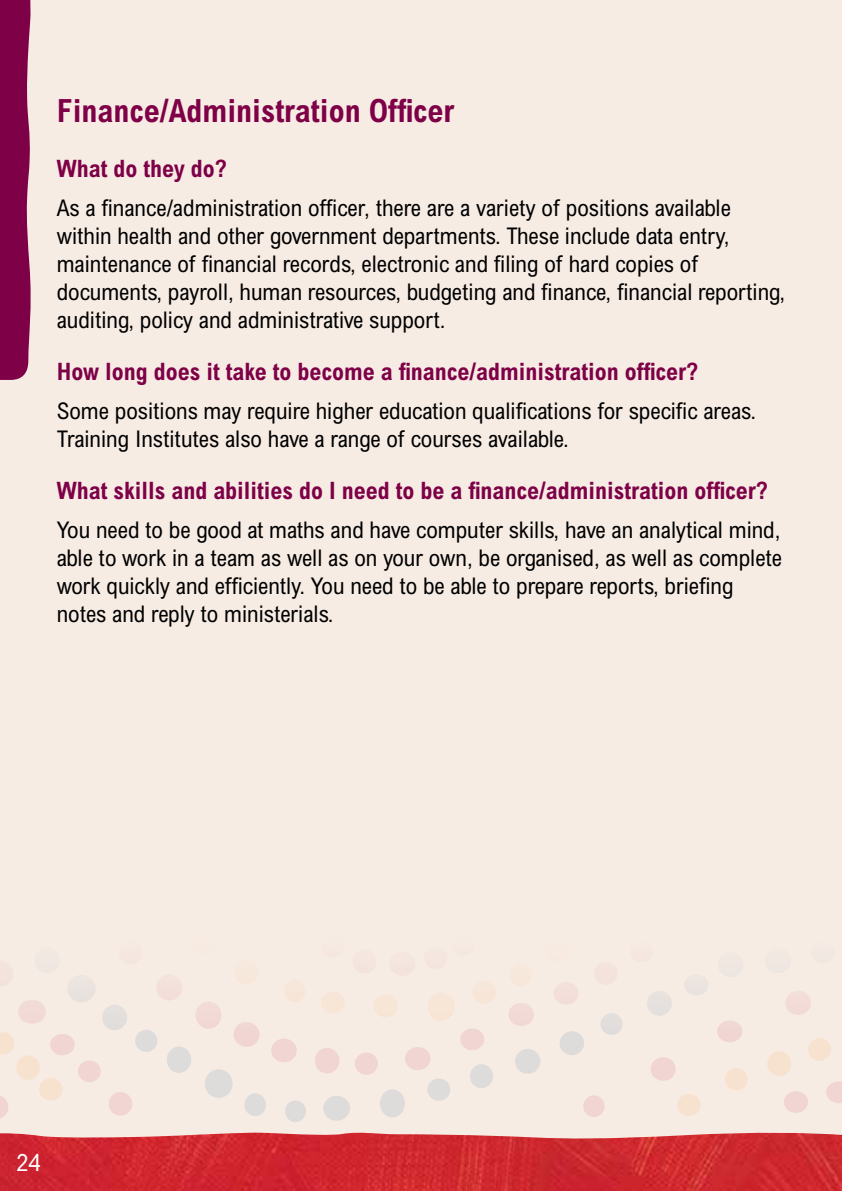
<style>
.page{position:relative;width:842px;height:1191px;background:#f7ece4}
.page>*{position:absolute;margin:0;border:0;box-sizing:border-box;transform-origin:0 0}
.t1{font:700 condensed 32px "Arial MT Std";color:#7e0047}
.t2{font:700 condensed 24px "Arial MT Std";color:#7e0047}
.t3{font:condensed 24px "Arial MT Std";color:#fff}
.t4{font:condensed 23px/28px "Arial MT Std";color:#000}
</style>
<div class="page">
<svg style="left:0;top:0;width:31px;height:380px;background:#871253"></svg>
<img style="left:0;top:1132px;width:842px;height:59px">
<div style="left:119px;top:939px;width:23px;height:25px;background:#f5e8e1;border-radius:50%"></div>
<div style="left:156px;top:974px;width:26px;height:26px;background:#f3e0db;border-radius:50%"></div>
<div style="left:195px;top:1001px;width:26px;height:27px;background:#f1dad6;border-radius:50%"></div>
<div style="left:234px;top:1021px;width:26px;height:26px;background:#f0d5d3;border-radius:50%"></div>
<div style="left:271px;top:1038px;width:26px;height:24px;background:#f0d5d3;border-radius:50%"></div>
<div style="left:315px;top:1047px;width:24px;height:26px;background:#f0d5d3;border-radius:50%"></div>
<div style="left:355px;top:1052px;width:23px;height:22px;background:#f0d5d3;border-radius:50%"></div>
<div style="left:405px;top:1047px;width:25px;height:23px;background:#f0d5d3;border-radius:50%"></div>
<div style="left:460px;top:1028px;width:24px;height:22px;background:#f0d5d3;border-radius:50%"></div>
<div style="left:508px;top:1002px;width:26px;height:24px;background:#f1dad6;border-radius:50%"></div>
<div style="left:553px;top:982px;width:26px;height:22px;background:#f3ded9;border-radius:50%"></div>
<div style="left:594px;top:962px;width:24px;height:22px;background:#f4e3dd;border-radius:50%"></div>
<div style="left:630px;top:940px;width:23px;height:22px;background:#f5e8e1;border-radius:50%"></div>
<div style="left:352px;top:949px;width:25px;height:24px;background:#f5e5df;border-radius:50%"></div>
<div style="left:389px;top:951px;width:27px;height:25px;background:#f5e5df;border-radius:50%"></div>
<div style="left:424px;top:946px;width:24px;height:23px;background:#f5e6df;border-radius:50%"></div>
<div style="left:234px;top:960px;width:25px;height:24px;background:#f7e8dd;border-radius:50%"></div>
<div style="left:284px;top:979px;width:22px;height:23px;background:#f7e6d9;border-radius:50%"></div>
<div style="left:321px;top:991px;width:24px;height:22px;background:#f7e5d6;border-radius:50%"></div>
<div style="left:373px;top:994px;width:25px;height:23px;background:#f7e5d6;border-radius:50%"></div>
<div style="left:428px;top:992px;width:27px;height:29px;background:#f7e5d6;border-radius:50%"></div>
<div style="left:472px;top:980px;width:24px;height:23px;background:#f7e6d9;border-radius:50%"></div>
<div style="left:509px;top:963px;width:24px;height:23px;background:#f7e8dc;border-radius:50%"></div>
<div style="left:544px;top:939px;width:27px;height:23px;background:#f7eae0;border-radius:50%"></div>
<div style="left:34px;top:947px;width:26px;height:26px;background:#f1e8e1;border-radius:50%"></div>
<div style="left:67px;top:975px;width:29px;height:27px;background:#eae3df;border-radius:50%"></div>
<div style="left:102px;top:1004px;width:25px;height:26px;background:#e3dfdd;border-radius:50%"></div>
<div style="left:135px;top:1029px;width:22px;height:23px;background:#dedcdb;border-radius:50%"></div>
<div style="left:167px;top:1046px;width:24px;height:27px;background:#dedcdb;border-radius:50%"></div>
<div style="left:205px;top:1069px;width:28px;height:29px;background:#dedcdb;border-radius:50%"></div>
<div style="left:244px;top:1093px;width:22px;height:23px;background:#dedcdb;border-radius:50%"></div>
<div style="left:285px;top:1100px;width:21px;height:22px;background:#dedcdb;border-radius:50%"></div>
<div style="left:323px;top:1095px;width:27px;height:25px;background:#dedcdb;border-radius:50%"></div>
<div style="left:380px;top:1089px;width:25px;height:28px;background:#dedcdb;border-radius:50%"></div>
<div style="left:427px;top:1078px;width:23px;height:22px;background:#dedcdb;border-radius:50%"></div>
<div style="left:470px;top:1064px;width:23px;height:24px;background:#dedcdb;border-radius:50%"></div>
<div style="left:515px;top:1048px;width:25px;height:25px;background:#dedcdb;border-radius:50%"></div>
<div style="left:559px;top:1031px;width:25px;height:24px;background:#dedcdb;border-radius:50%"></div>
<div style="left:600px;top:1013px;width:23px;height:21px;background:#e1dedc;border-radius:50%"></div>
<div style="left:647px;top:990px;width:25px;height:25px;background:#e6e1de;border-radius:50%"></div>
<div style="left:684px;top:974px;width:25px;height:21px;background:#ebe4df;border-radius:50%"></div>
<div style="left:718px;top:952px;width:25px;height:25px;background:#efe6e1;border-radius:50%"></div>
<div style="left:765px;top:947px;width:26px;height:26px;background:#f0e7e1;border-radius:50%"></div>
<div style="left:811px;top:942px;width:24px;height:21px;background:#f2e8e2;border-radius:50%"></div>
<div style="left:583px;top:1095px;width:22px;height:22px;background:#f0d5d3;border-radius:50%"></div>
<div style="left:650px;top:1057px;width:26px;height:23px;background:#f0d5d3;border-radius:50%"></div>
<div style="left:717px;top:1020px;width:25px;height:22px;background:#f0d6d3;border-radius:50%"></div>
<div style="left:785px;top:990px;width:26px;height:25px;background:#f2dcd8;border-radius:50%"></div>
<div style="left:784px;top:1091px;width:24px;height:22px;background:#f0d5d3;border-radius:50%"></div>
<svg style="left:826px;top:1081px;width:16px;height:22px"></svg>
<svg style="left:0;top:1096px;width:8px;height:23px"></svg>
<svg style="left:0;top:1032px;width:14px;height:22px"></svg>
<div style="left:16px;top:1055px;width:24px;height:25px;background:#f7e2d0;border-radius:50%"></div>
<div style="left:39px;top:1078px;width:24px;height:22px;background:#f7e2d0;border-radius:50%"></div>
<svg style="left:0;top:981px;width:10px;height:5px"></svg>
<div style="left:18px;top:999px;width:28px;height:24px;background:#f2dbd7;border-radius:50%"></div>
<div style="left:50px;top:1034px;width:25px;height:21px;background:#f0d5d3;border-radius:50%"></div>
<div style="left:78px;top:1060px;width:23px;height:22px;background:#f0d5d3;border-radius:50%"></div>
<div style="left:109px;top:1092px;width:23px;height:23px;background:#f0d5d3;border-radius:50%"></div>
<div style="left:677px;top:1093px;width:24px;height:23px;background:#f7e2d0;border-radius:50%"></div>
<div style="left:725px;top:1067px;width:23px;height:23px;background:#f7e2d0;border-radius:50%"></div>
<div style="left:767px;top:1051px;width:24px;height:25px;background:#f7e2d0;border-radius:50%"></div>
<div style="left:808px;top:1038px;width:23px;height:22px;background:#f7e2d0;border-radius:50%"></div>
<h1 class="t1" style="left:57px;top:92px;width:399px">Finance/Administration Officer</h1>
<p class="t2" style="left:57px;top:154px;width:171px">What do they do?</p>
<p class="t4" style="left:57px;top:193px;width:730px">As a finance/administration officer, there are a variety of positions available within health and other government departments. These include data entry, maintenance of financial records, electronic and filing of hard copies of documents, payroll, human resources, budgeting and finance, financial reporting, auditing, policy and administrative support.</p>
<p class="t2" style="left:57px;top:357px;width:643px">How long does it take to become a finance/administration officer?</p>
<p class="t4" style="left:57px;top:396px;width:701px">Some positions may require higher education qualifications for specific areas.<br>Training Institutes also have a range of courses available.</p>
<p class="t2" style="left:57px;top:476px;width:712px">What skills and abilities do I need to be a finance/administration officer?</p>
<p class="t4" style="left:57px;top:515px;width:727px">You need to be good at maths and have computer skills, have an analytical mind, able to work in a team as well as on your own, be organised, as well as complete work quickly and efficiently. You need to be able to prepare reports, briefing notes and reply to ministerials.</p>
<p class="t3" style="left:16px;top:1148px;width:25px">24</p>
</div>
